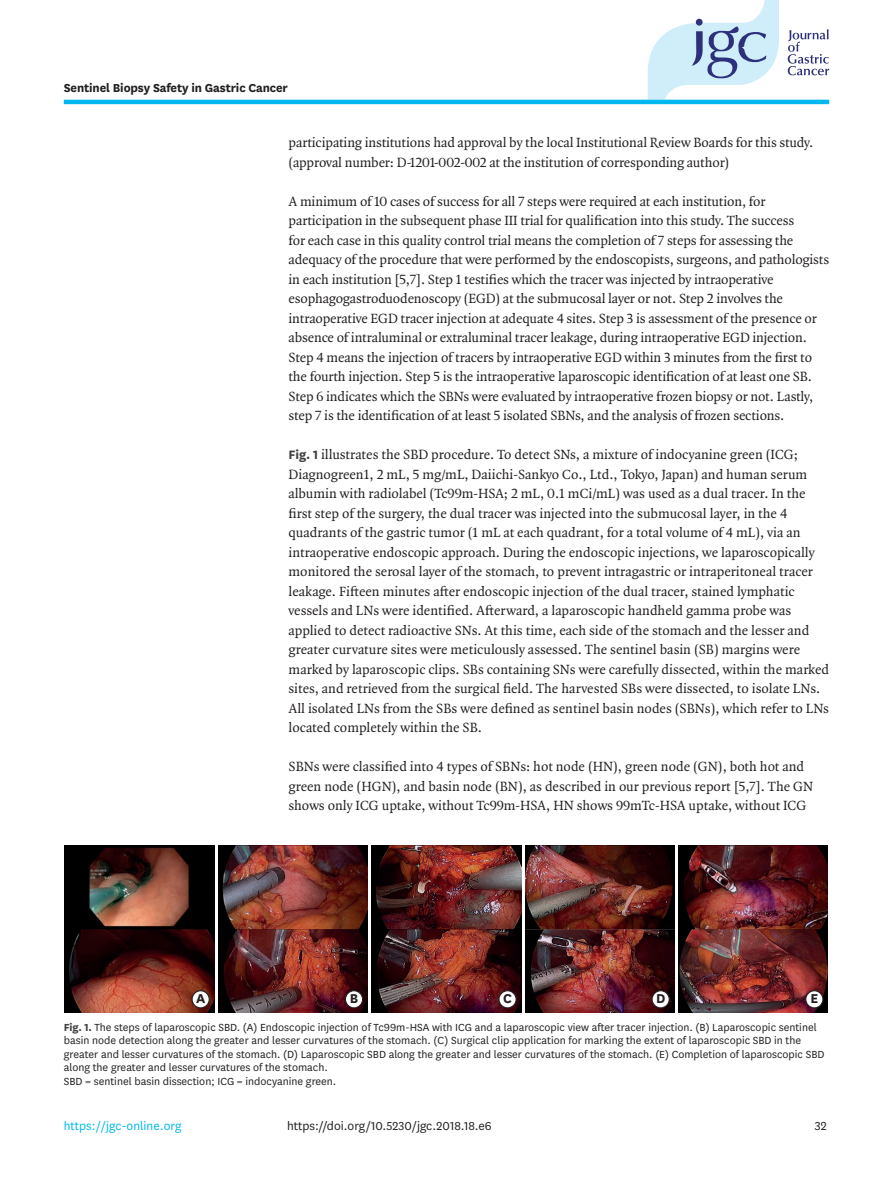
<style>
.page{position:relative;width:893px;height:1191px;background:#fff}
.page>*{position:absolute;margin:0;border:0;box-sizing:border-box;transform-origin:0 0}
.t1{font:700 15px "National";color:#231f20}
.t2{font:14.25px/19.5px "Quadraat OT";letter-spacing:-.005em;color:#231f20}
.t3{font:13.5px "National";color:#231f20}
.t4{font:700 13.5px "National";letter-spacing:-.01em;color:#231f20}
.t5{font:13.5px "National";color:#00b8f0}
.t6{font:12px/13.5px "National";color:#231f20}
.s1{font-family:"National";font-weight:700;color:#3e3e3f}
.s2{font-weight:700;color:#3e3e3f}
</style>
<div class="page">
<svg style="left:648px;top:0;width:131px;height:100px"></svg>
<svg style="left:788px;top:29px;width:41px;height:46px"></svg>
<hr style="left:64px;top:100px;width:765px;height:4px;background:#00b8f0">
<img style="left:65px;top:845px;width:149px;height:167px">
<img style="left:219px;top:845px;width:149px;height:167px">
<img style="left:372px;top:845px;width:149px;height:167px">
<img style="left:526px;top:845px;width:148px;height:167px">
<img style="left:679px;top:845px;width:149px;height:167px">
<div style="left:192px;top:990px;width:17px;height:18px;background:#fff;border-radius:50%"></div>
<div style="left:192px;top:990px;width:18px;height:18px;border:1px solid #231f20;border-radius:50%"></div>
<div style="left:345px;top:990px;width:18px;height:18px;background:#fff;border-radius:50%"></div>
<div style="left:345px;top:990px;width:18px;height:18px;border:1px solid #231f20;border-radius:50%"></div>
<div style="left:499px;top:990px;width:17px;height:18px;background:#fff;border-radius:50%"></div>
<div style="left:498px;top:990px;width:19px;height:18px;border:1px solid #231f20;border-radius:50%"></div>
<div style="left:652px;top:990px;width:17px;height:18px;background:#fff;border-radius:50%"></div>
<div style="left:651px;top:990px;width:19px;height:18px;border:1px solid #231f20;border-radius:50%"></div>
<div style="left:806px;top:990px;width:17px;height:18px;background:#fff;border-radius:50%"></div>
<div style="left:805px;top:990px;width:18px;height:18px;border:1px solid #231f20;border-radius:50%"></div>
<p class="t4" style="left:64px;top:78px;width:226px">Sentinel Biopsy Safety in Gastric Cancer</p>
<p class="t2" style="left:289px;top:133px;width:526px">participating institutions had approval by the local Institutional Review Boards for this study. (approval number: D-1201-002-002 at the institution of corresponding author)</p>
<p class="t2" style="left:289px;top:191px;width:542px">A minimum of 10 cases of success for all 7 steps were required at each institution, for participation in the subsequent phase III trial for qualification into this study. The success<br>for each case in this quality control trial means the completion of 7 steps for assessing the adequacy of the procedure that were performed by the endoscopists, surgeons, and pathologists in each institution [5,7]. Step 1 testifies which the tracer was injected by intraoperative esophagogastroduodenoscopy (EGD) at the submucosal layer or not. Step 2 involves the intraoperative EGD tracer injection at adequate 4 sites. Step 3 is assessment of the presence or absence of intraluminal or extraluminal tracer leakage, during intraoperative EGD injection.<br>Step 4 means the injection of tracers by intraoperative EGD within 3 minutes from the first to the fourth injection. Step 5 is the intraoperative laparoscopic identification of at least one SB.<br>Step 6 indicates which the SBNs were evaluated by intraoperative frozen biopsy or not. Lastly, step 7 is the identification of at least 5 isolated SBNs, and the analysis of frozen sections.</p>
<p class="t2" style="left:289px;top:445px;width:542px"><span class="s1">Fig. 1</span> illustrates the SBD procedure. To detect SNs, a mixture of indocyanine green (ICG; Diagnogreen1, 2 mL, 5 mg/mL, Daiichi-Sankyo Co., Ltd., Tokyo, Japan) and human serum albumin with radiolabel (Tc99m-HSA; 2 mL, 0.1 mCi/mL) was used as a dual tracer. In the first step of the surgery, the dual tracer was injected into the submucosal layer, in the 4 quadrants of the gastric tumor (1 mL at each quadrant, for a total volume of 4 mL), via an intraoperative endoscopic approach. During the endoscopic injections, we laparoscopically monitored the serosal layer of the stomach, to prevent intragastric or intraperitoneal tracer leakage. Fifteen minutes after endoscopic injection of the dual tracer, stained lymphatic vessels and LNs were identified. Afterward, a laparoscopic handheld gamma probe was applied to detect radioactive SNs. At this time, each side of the stomach and the lesser and greater curvature sites were meticulously assessed. The sentinel basin (SB) margins were marked by laparoscopic clips. SBs containing SNs were carefully dissected, within the marked sites, and retrieved from the surgical field. The harvested SBs were dissected, to isolate LNs.<br>All isolated LNs from the SBs were defined as sentinel basin nodes (SBNs), which refer to LNs located completely within the SB.</p>
<p class="t2" style="left:289px;top:757px;width:526px">SBNs were classified into 4 types of SBNs: hot node (HN), green node (GN), both hot and green node (HGN), and basin node (BN), as described in our previous report [5,7]. The GN shows only ICG uptake, without Tc99m-HSA, HN shows 99mTc-HSA uptake, without ICG</p>
<p class="t1" style="left:196px;top:988px;width:11px">A</p>
<p class="t1" style="left:350px;top:988px;width:10px">B</p>
<p class="t1" style="left:503px;top:988px;width:10px">C</p>
<p class="t1" style="left:656px;top:988px;width:11px">D</p>
<p class="t1" style="left:810px;top:988px;width:9px">E</p>
<p class="t6" style="left:64px;top:1019px;width:762px"><span class="s2">Fig. 1.</span> The steps of laparoscopic SBD. (A) Endoscopic injection of Tc99m-HSA with ICG and a laparoscopic view after tracer injection. (B) Laparoscopic sentinel basin node detection along the greater and lesser curvatures of the stomach. (C) Surgical clip application for marking the extent of laparoscopic SBD in the greater and lesser curvatures of the stomach. (D) Laparoscopic SBD along the greater and lesser curvatures of the stomach. (E) Completion of laparoscopic SBD along the greater and lesser curvatures of the stomach.<br>SBD = sentinel basin dissection; ICG = indocyanine green.</p>
<p class="t5" style="left:64px;top:1116px;width:119px">https://jgc-online.org</p>
<p class="t3" style="left:287px;top:1116px;width:206px">https://doi.org/10.5230/jgc.2018.18.e6</p>
<p class="t3" style="left:815px;top:1116px;width:13px">32</p>
</div>
